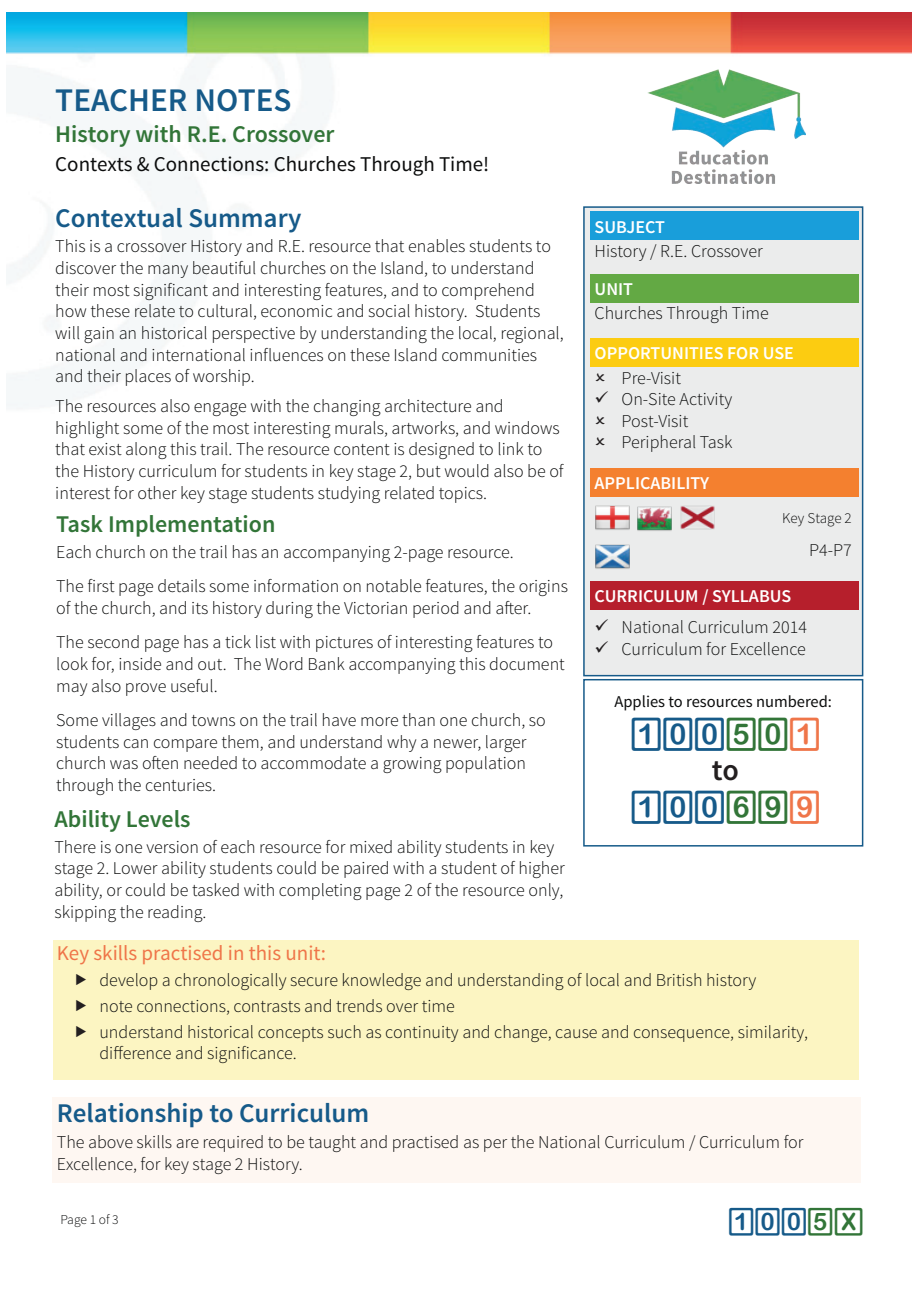
<style>
.page{position:relative;width:919px;height:1289px;background:#fff}
.page>*{position:absolute;margin:0;border:0;box-sizing:border-box;transform-origin:0 0}
.t1{font:36px "D3 Round Squarism";color:#165a89}
.t2{font:600 33px "Source Sans Pro";color:#165a89}
.t3{font:30px "D3 Round Squarism";color:#165a89}
.t4{font:600 30px "Source Sans Pro";color:#231f20}
.t5{font:600 27px "Source Sans Pro";color:#165a89}
.t6{font:600 24px "Source Sans Pro";color:#327538}
.t7{font:21px "Source Sans Pro";color:#0c0d0d}
.t8{font:21px "Source Sans Pro";color:#ef7549}
.t9{font:300 18px/21.6px "Source Sans Pro";color:#0c0d0d}
.t10{font:600 18px "Source Sans Pro";color:#fff}
.t11{font:16.5px "Source Sans Pro";color:#0c0d0d}
.t12{font:300 15px "Source Sans Pro";color:#0c0d0d}
.t13{font:300 13.5px "Source Sans Pro";letter-spacing:-.005em;color:#0c0d0d}
.s1{color:#231f20}
.s2{color:#327538}
.s3{color:#ef7549}
</style>
<div class="page">
<img style="left:6px;top:13px;width:905px;height:1170px">
<img style="left:647px;top:69px;width:158px;height:114px">
<div style="left:53px;top:940px;width:805px;height:139px;background:#fcf5c2"></div>
<div style="left:53px;top:1097px;width:807px;height:85px;background:#fef7f2"></div>
<div style="left:583px;top:206px;width:280px;height:470px;background:#ebecec;border:2px solid #165a89"></div>
<img style="left:595px;top:505px;width:35px;height:25px">
<img style="left:637px;top:506px;width:35px;height:25px">
<img style="left:680px;top:505px;width:35px;height:25px">
<img style="left:595px;top:544px;width:35px;height:25px">
<div style="left:590px;top:211px;width:268px;height:29px;background:#199eda"></div>
<div style="left:590px;top:273px;width:268px;height:29px;background:#63a944"></div>
<div style="left:590px;top:338px;width:268px;height:29px;background:#fccc11"></div>
<div style="left:590px;top:468px;width:268px;height:29px;background:#f4802f"></div>
<div style="left:590px;top:581px;width:268px;height:29px;background:#b61f2c"></div>
<div style="left:583px;top:679px;width:280px;height:167px;border:2px solid #165a89"></div>
<h2 class="t2" style="left:55px;top:79px;width:238px">TEACHER NOTES</h2>
<h3 class="t6" style="left:55px;top:118px;width:281px">History with R.E. Crossover</h3>
<p class="t7" style="left:55px;top:151px;width:435px">Contexts &amp; Connections: Churches Through Time!</p>
<h3 class="t5" style="left:55px;top:200px;width:248px">Contextual Summary</h3>
<p class="t9" style="left:55px;top:236px;width:510px">This is a crossover History and R.E. resource that enables students to discover the many beautiful churches on the Island, to understand their most significant and interesting features, and to comprehend how these relate to cultural, economic and social history. Students will gain an historical perspective by understanding the local, regional, national and international influences on these Island communities and their places of worship.</p>
<p class="t9" style="left:55px;top:395px;width:510px">The resources also engage with the changing architecture and highlight some of the most interesting murals, artworks, and windows that exist along this trail. The resource content is designed to link to the History curriculum for students in key stage 2, but would also be of interest for other key stage students studying related topics.</p>
<h3 class="t6" style="left:56px;top:509px;width:221px">Task Implementation</h3>
<p class="t9" style="left:56px;top:535px;width:513px;line-height:34.3px">Each church on the trail has an accompanying 2-page resource.<br>The first page details some information on notable features, the origins</p>
<p class="t9" style="left:56px;top:591px;width:498px;line-height:34.3px">of the church, and its history during the Victorian period and after.<br>The second page has a tick list with pictures of interesting features to</p>
<p class="t9" style="left:56px;top:653px;width:510px">look for, inside and out. The Word Bank accompanying this document may also prove useful.</p>
<p class="t9" style="left:56px;top:709px;width:491px">Some villages and towns on the trail have more than one church, so students can compare them, and understand why a newer, larger church was often needed to accommodate a growing population through the centuries.</p>
<h3 class="t6" style="left:54px;top:803px;width:138px">Ability Levels</h3>
<p class="t9" style="left:54px;top:836px;width:512px">There is one version of each resource for mixed ability students in key stage 2. Lower ability students could be paired with a student of higher ability, or could be tasked with completing page 2 of the resource only, skipping the reading.</p>
<p class="t10" style="left:594px;top:215px;width:72px">SUBJECT</p>
<p class="t9" style="left:594px;top:240px;width:170px">History / R.E. Crossover</p>
<p class="t10" style="left:594px;top:277px;width:40px">UNIT</p>
<p class="t9" style="left:594px;top:302px;width:176px">Churches Through Time</p>
<p class="t10" style="left:594px;top:341px;width:201px">OPPORTUNITIES FOR USE</p>
<p class="t9" style="left:621px;top:367px;width:61px">Pre-Visit</p>
<p class="t9" style="left:621px;top:388px;width:112px;text-indent:-27px"><span class="s1">✓</span> On-Site Activity<br>Post-Visit<br>Peripheral Task</p>
<p class="t10" style="left:594px;top:472px;width:116px">APPLICABILITY</p>
<p class="t12" style="left:782px;top:509px;width:71px">Key Stage 2</p>
<p class="t9" style="left:808px;top:539px;width:44px">P4-P7</p>
<p class="t10" style="left:594px;top:585px;width:198px">CURRICULUM / SYLLABUS</p>
<p class="t9" style="left:594px;top:616px;width:214px"><span class="s1">✓</span> National Curriculum 2014</p>
<p class="t9" style="left:594px;top:638px;width:213px"><span class="s1">✓</span> Curriculum for Excellence</p>
<p class="t11" style="left:614px;top:691px;width:219px">Applies to resources numbered:</p>
<h1 class="t1" style="left:630px;top:716px;width:191px">100<span class="s2">50</span><span class="s3">1</span></h1>
<h3 class="t4" style="left:711px;top:750px;width:28px">to</h3>
<h1 class="t1" style="left:630px;top:788px;width:191px">100<span class="s2">69</span><span class="s3">9</span></h1>
<p class="t8" style="left:57px;top:940px;width:271px">Key skills practised in this unit:</p>
<p class="t9" style="left:99px;top:967px;width:710px;line-height:25.8px">develop a chronologically secure knowledge and understanding of local and British history<br>note connections, contrasts and trends over time<br>understand historical concepts such as continuity and change, cause and consequence, similarity,</p>
<p class="t9" style="left:99px;top:1042px;width:199px">difference and significance.</p>
<h3 class="t5" style="left:57px;top:1096px;width:314px">Relationship to Curriculum</h3>
<p class="t9" style="left:57px;top:1131px;width:748px">The above skills are required to be taught and practised as per the National Curriculum / Curriculum for<br>Excellence, for key stage 2 History.</p>
<p class="t13" style="left:60px;top:1211px;width:60px">Page 1 of 3</p>
<h3 class="t3" style="left:728px;top:1205px;width:137px">100<span class="s2">5X</span></h3>
</div>
